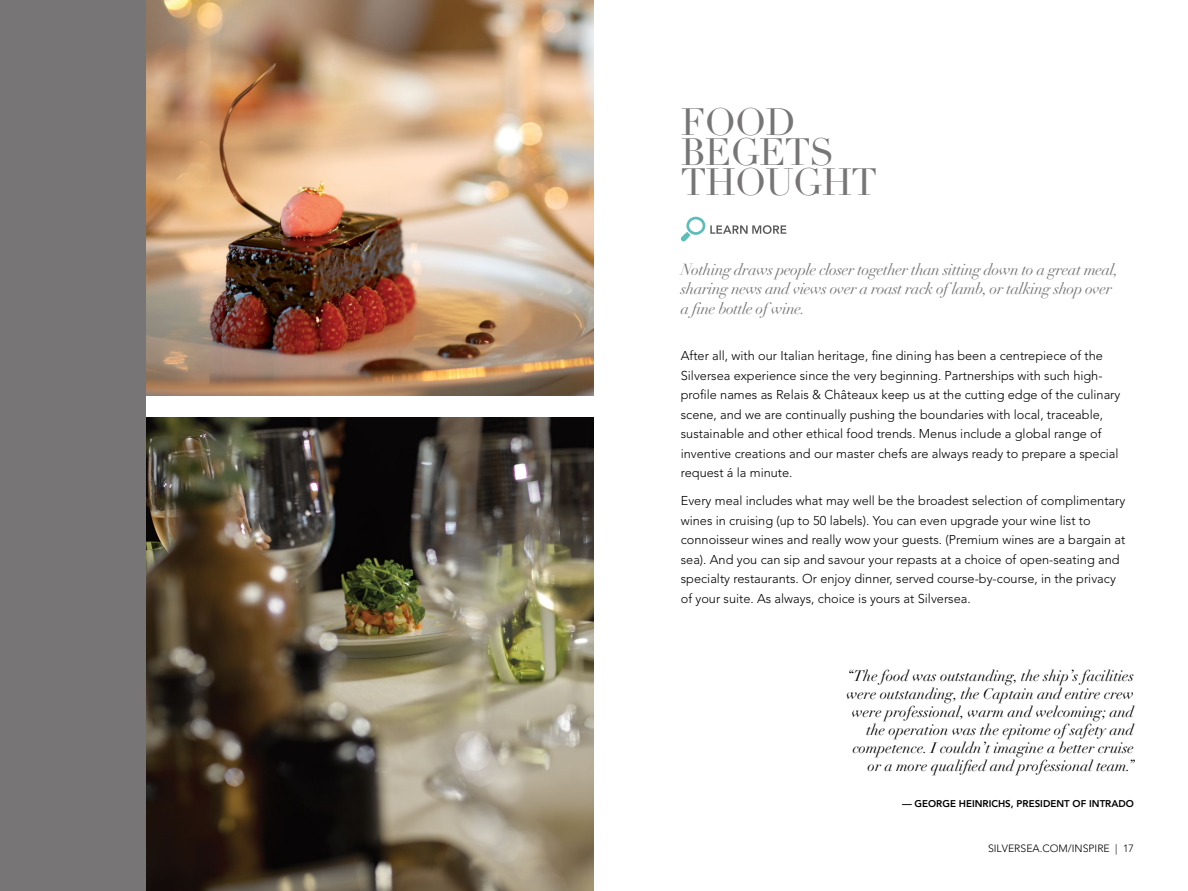
<style>
.page{position:relative;width:1188px;height:891px;background:#fff}
.page>*{position:absolute;margin:0;border:0;box-sizing:border-box;transform-origin:0 0}
.t1{font:37.5px/30px "Didot LT Std";letter-spacing:-.025em;color:#777575}
.t2{font:italic 15.75px/19.5px "Didot LT Std";letter-spacing:-.025em;color:#777575}
.t3{font:italic 15px/18px "Didot LT Std";color:#000;text-align:right}
.t4{font:300 12.75px/19.5px "Avenir LT Std";color:#000}
.t5{font:300 10.5px "Avenir LT Std";color:#000}
.t6{font:800 9.75px "Avenir LT Std";color:#000}
</style>
<div class="page">
<img style="left:145px;top:0;width:449px;height:396px">
<img style="left:145px;top:417px;width:449px;height:474px">
<div style="left:0;top:0;width:145px;height:891px;background:#777575"></div>
<svg style="left:710px;top:225px;width:76px;height:9px"></svg>
<svg style="left:680px;top:232px;width:10px;height:10px"></svg>
<div style="left:686px;top:217px;width:19px;height:18px;border:3px solid #5cbdba;border-radius:50%"></div>
<h1 class="t1" style="left:681px;top:108px;width:198px">FOOD<br>BEGETS<br>THOUGHT</h1>
<p class="t2" style="left:681px;top:260px;width:439px">Nothing draws people closer together than sitting down to a great meal, sharing news and views over a roast rack of lamb, or talking shop over a fine bottle of wine.</p>
<p class="t4" style="left:681px;top:346px;width:441px">After all, with our Italian heritage, fine dining has been a centrepiece of the Silversea experience since the very beginning. Partnerships with such high&shy;profile names as Relais &amp; Châteaux keep us at the cutting edge of the culinary scene, and we are continually pushing the boundaries with local, traceable, sustainable and other ethical food trends. Menus include a global range of inventive creations and our master chefs are always ready to prepare a special request á la minute.</p>
<p class="t4" style="left:681px;top:491px;width:446px">Every meal includes what may well be the broadest selection of complimentary wines in cruising (up to 50 labels). You can even upgrade your wine list to connoisseur wines and really wow your guests. (Premium wines are a bargain at sea). And you can sip and savour your repasts at a choice of open-seating and specialty restaurants. Or enjoy dinner, served course-by-course, in the privacy of your suite. As always, choice is yours at Silversea.</p>
<p class="t3" style="left:846px;top:668px;width:289px">“The food was outstanding, the ship’s facilities were outstanding, the Captain and entire crew were professional, warm and welcoming; and the operation was the epitome of safety and competence. I couldn’t imagine a better cruise or a more qualified and professional team.”</p>
<p class="t6" style="left:902px;top:798px;width:233px">— GEORGE HEINRICHS, PRESIDENT OF INTRADO</p>
<p class="t5" style="left:988px;top:843px;width:147px">SILVERSEA.COM/INSPIRE | 17</p>
</div>
